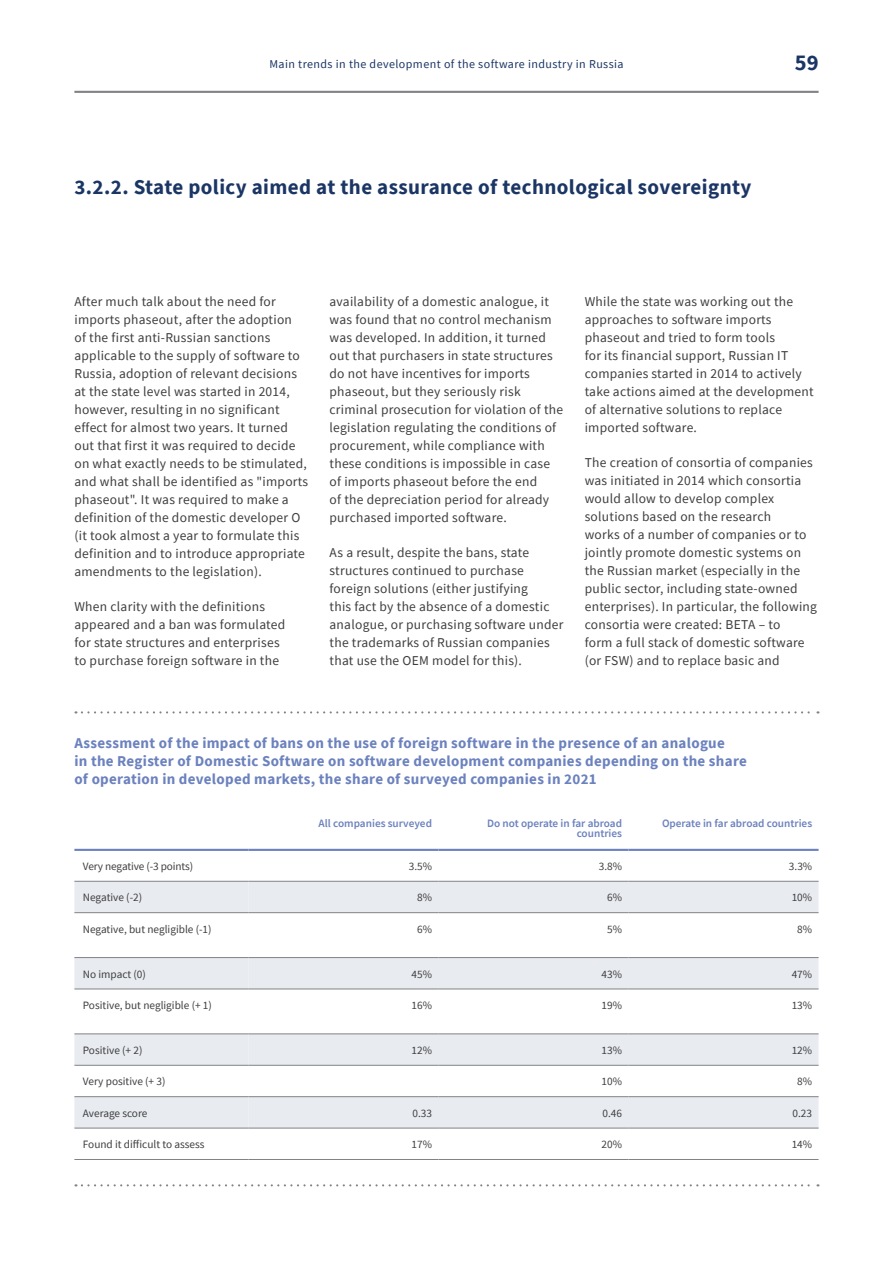
<style>
.page{position:relative;width:893px;height:1263px;background:#fff}
.page>*{position:absolute;margin:0;border:0;box-sizing:border-box;transform-origin:0 0}
.t1{font:700 22.5px "Source Sans Pro";color:#1b3665}
.t2{font:700 21px "Source Sans Pro";letter-spacing:.02em;color:#1b3665}
.t3{font:700 15px/18px "Source Sans Pro";letter-spacing:.02em;color:#6c82be}
.t4{font:13.5px/18px "Source Sans Pro";letter-spacing:.02em;color:#3e3e3f}
.t5{font:12px "Source Sans Pro";letter-spacing:.035em;color:#1b3665}
.t6{font:11.25px "Source Sans Pro";color:#3e3e3f}
.t7{font:600 11.25px/10.5px "Source Sans Pro";color:#6c82be;text-align:right}
</style>
<div class="page">
<hr style="left:74px;top:91px;width:745px;height:2px;background:#808285">
<svg style="left:82px;top:711px;width:736px;height:2px"></svg>
<svg style="left:74px;top:882px;width:174px;height:246px"></svg>
<svg style="left:248px;top:882px;width:571px;height:246px;fill:#e8ebf0"></svg>
<hr style="left:74px;top:881px;width:174px;height:1px;background:#808285">
<hr style="left:74px;top:849px;width:174px;height:2px;background:#6c82be">
<hr style="left:248px;top:849px;width:190px;height:2px;background:#6c82be">
<hr style="left:438px;top:849px;width:190px;height:2px;background:#6c82be">
<hr style="left:628px;top:849px;width:191px;height:2px;background:#6c82be">
<hr style="left:248px;top:881px;width:190px;height:1px;background:#808285">
<hr style="left:438px;top:881px;width:190px;height:1px;background:#808285">
<hr style="left:628px;top:881px;width:191px;height:1px;background:#808285">
<hr style="left:74px;top:912px;width:174px;height:1px;background:#808285">
<hr style="left:248px;top:912px;width:190px;height:1px;background:#808285">
<hr style="left:438px;top:912px;width:190px;height:1px;background:#808285">
<hr style="left:628px;top:912px;width:191px;height:1px;background:#808285">
<hr style="left:74px;top:957px;width:174px;height:1px;background:#808285">
<hr style="left:248px;top:957px;width:190px;height:1px;background:#808285">
<hr style="left:438px;top:957px;width:190px;height:1px;background:#808285">
<hr style="left:628px;top:957px;width:191px;height:1px;background:#808285">
<hr style="left:74px;top:988px;width:174px;height:1px;background:#808285">
<hr style="left:248px;top:988px;width:190px;height:1px;background:#808285">
<hr style="left:438px;top:988px;width:190px;height:1px;background:#808285">
<hr style="left:628px;top:988px;width:191px;height:1px;background:#808285">
<hr style="left:74px;top:1033px;width:174px;height:1px;background:#808285">
<hr style="left:248px;top:1033px;width:190px;height:1px;background:#808285">
<hr style="left:438px;top:1033px;width:190px;height:1px;background:#808285">
<hr style="left:628px;top:1033px;width:191px;height:1px;background:#808285">
<hr style="left:74px;top:1065px;width:174px;height:1px;background:#808285">
<hr style="left:248px;top:1065px;width:190px;height:1px;background:#808285">
<hr style="left:438px;top:1065px;width:190px;height:1px;background:#808285">
<hr style="left:628px;top:1065px;width:191px;height:1px;background:#808285">
<hr style="left:74px;top:1159px;width:174px;height:1px;background:#808285">
<hr style="left:248px;top:1159px;width:190px;height:1px;background:#808285">
<hr style="left:438px;top:1159px;width:190px;height:1px;background:#808285">
<hr style="left:628px;top:1159px;width:191px;height:1px;background:#808285">
<hr style="left:74px;top:1096px;width:174px;height:1px;background:#808285">
<hr style="left:248px;top:1096px;width:190px;height:1px;background:#808285">
<hr style="left:438px;top:1096px;width:190px;height:1px;background:#808285">
<hr style="left:628px;top:1096px;width:191px;height:1px;background:#808285">
<hr style="left:74px;top:1128px;width:174px;height:1px;background:#808285">
<hr style="left:248px;top:1128px;width:190px;height:1px;background:#808285">
<hr style="left:438px;top:1128px;width:190px;height:1px;background:#808285">
<hr style="left:628px;top:1128px;width:191px;height:1px;background:#808285">
<svg style="left:82px;top:1184px;width:736px;height:2px"></svg>
<p class="t5" style="left:269px;top:56px;width:356px">Main trends in the development of the software industry in Russia</p>
<h1 class="t1" style="left:795px;top:47px;width:25px">59</h1>
<h2 class="t2" style="left:74px;top:173px;width:679px">3.2.2. State policy aimed at the assurance of technological sovereignty</h2>
<p class="t4" style="left:74px;top:292px;width:235px">After much talk about the need for imports phaseout, after the adoption<br>of the first anti-Russian sanctions applicable to the supply of software to Russia, adoption of relevant decisions at the state level was started in 2014, however, resulting in no significant effect for almost two years. It turned out that first it was required to decide on what exactly needs to be stimulated, and what shall be identified as "imports phaseout". It was required to make a definition of the domestic developer O (it took almost a year to formulate this definition and to introduce appropriate amendments to the legislation).</p>
<p class="t4" style="left:74px;top:597px;width:212px">When clarity with the definitions appeared and a ban was formulated for state structures and enterprises to purchase foreign software in the</p>
<p class="t4" style="left:330px;top:292px;width:235px">availability of a domestic analogue, it was found that no control mechanism was developed. In addition, it turned out that purchasers in state structures do not have incentives for imports phaseout, but they seriously risk criminal prosecution for violation of the legislation regulating the conditions of procurement, while compliance with these conditions is impossible in case of imports phaseout before the end<br>of the depreciation period for already purchased imported software.</p>
<p class="t4" style="left:330px;top:543px;width:235px">As a result, despite the bans, state structures continued to purchase foreign solutions (either justifying<br>this fact by the absence of a domestic analogue, or purchasing software under the trademarks of Russian companies that use the OEM model for this).</p>
<p class="t4" style="left:585px;top:292px;width:231px">While the state was working out the approaches to software imports phaseout and tried to form tools<br>for its financial support, Russian IT companies started in 2014 to actively take actions aimed at the development of alternative solutions to replace imported software.</p>
<p class="t4" style="left:585px;top:453px;width:234px">The creation of consortia of companies was initiated in 2014 which consortia would allow to develop complex solutions based on the research<br>works of a number of companies or to jointly promote domestic systems on the Russian market (especially in the public sector, including state-owned enterprises). In particular, the following consortia were created: BETA – to<br>form a full stack of domestic software (or FSW) and to replace basic and</p>
<p class="t3" style="left:74px;top:734px;width:674px">Assessment of the impact of bans on the use of foreign software in the presence of an analogue<br>in the Register of Domestic Software on software development companies depending on the share of operation in developed markets, the share of surveyed companies in 2021</p>
<p class="t7" style="left:318px;top:817px;width:115px">All companies surveyed</p>
<p class="t7" style="left:487px;top:817px;width:137px">Do not operate in far abroad countries</p>
<p class="t7" style="left:662px;top:817px;width:152px">Operate in far abroad countries</p>
<p class="t6" style="left:83px;top:859px;width:112px">Very negative (-3 points)</p>
<p class="t6" style="left:409px;top:859px;width:25px">3.5%</p>
<p class="t6" style="left:599px;top:859px;width:25px">3.8%</p>
<p class="t6" style="left:789px;top:859px;width:25px">3.3%</p>
<p class="t6" style="left:83px;top:890px;width:61px">Negative (-2)</p>
<p class="t6" style="left:417px;top:890px;width:16px">8%</p>
<p class="t6" style="left:607px;top:890px;width:16px">6%</p>
<p class="t6" style="left:792px;top:890px;width:22px">10%</p>
<p class="t6" style="left:83px;top:922px;width:130px">Negative, but negligible (-1)</p>
<p class="t6" style="left:417px;top:922px;width:16px">6%</p>
<p class="t6" style="left:607px;top:922px;width:16px">5%</p>
<p class="t6" style="left:797px;top:922px;width:16px">8%</p>
<p class="t6" style="left:83px;top:966px;width:64px">No impact (0)</p>
<p class="t6" style="left:412px;top:966px;width:22px">45%</p>
<p class="t6" style="left:602px;top:966px;width:22px">43%</p>
<p class="t6" style="left:792px;top:966px;width:22px">47%</p>
<p class="t6" style="left:83px;top:998px;width:131px">Positive, but negligible (+ 1)</p>
<p class="t6" style="left:412px;top:998px;width:22px">16%</p>
<p class="t6" style="left:602px;top:998px;width:22px">19%</p>
<p class="t6" style="left:792px;top:998px;width:22px">13%</p>
<p class="t6" style="left:83px;top:1043px;width:61px">Positive (+ 2)</p>
<p class="t6" style="left:412px;top:1043px;width:22px">12%</p>
<p class="t6" style="left:602px;top:1043px;width:22px">13%</p>
<p class="t6" style="left:792px;top:1043px;width:22px">12%</p>
<p class="t6" style="left:83px;top:1074px;width:84px">Very positive (+ 3)</p>
<p class="t6" style="left:602px;top:1074px;width:22px">10%</p>
<p class="t6" style="left:797px;top:1074px;width:16px">8%</p>
<p class="t6" style="left:83px;top:1106px;width:66px">Average score</p>
<p class="t6" style="left:412px;top:1106px;width:21px">0.33</p>
<p class="t6" style="left:602px;top:1106px;width:21px">0.46</p>
<p class="t6" style="left:793px;top:1106px;width:21px">0.23</p>
<p class="t6" style="left:83px;top:1137px;width:123px">Found it difficult to assess</p>
<p class="t6" style="left:411px;top:1137px;width:22px">17%</p>
<p class="t6" style="left:602px;top:1137px;width:22px">20%</p>
<p class="t6" style="left:792px;top:1137px;width:22px">14%</p>
</div>
